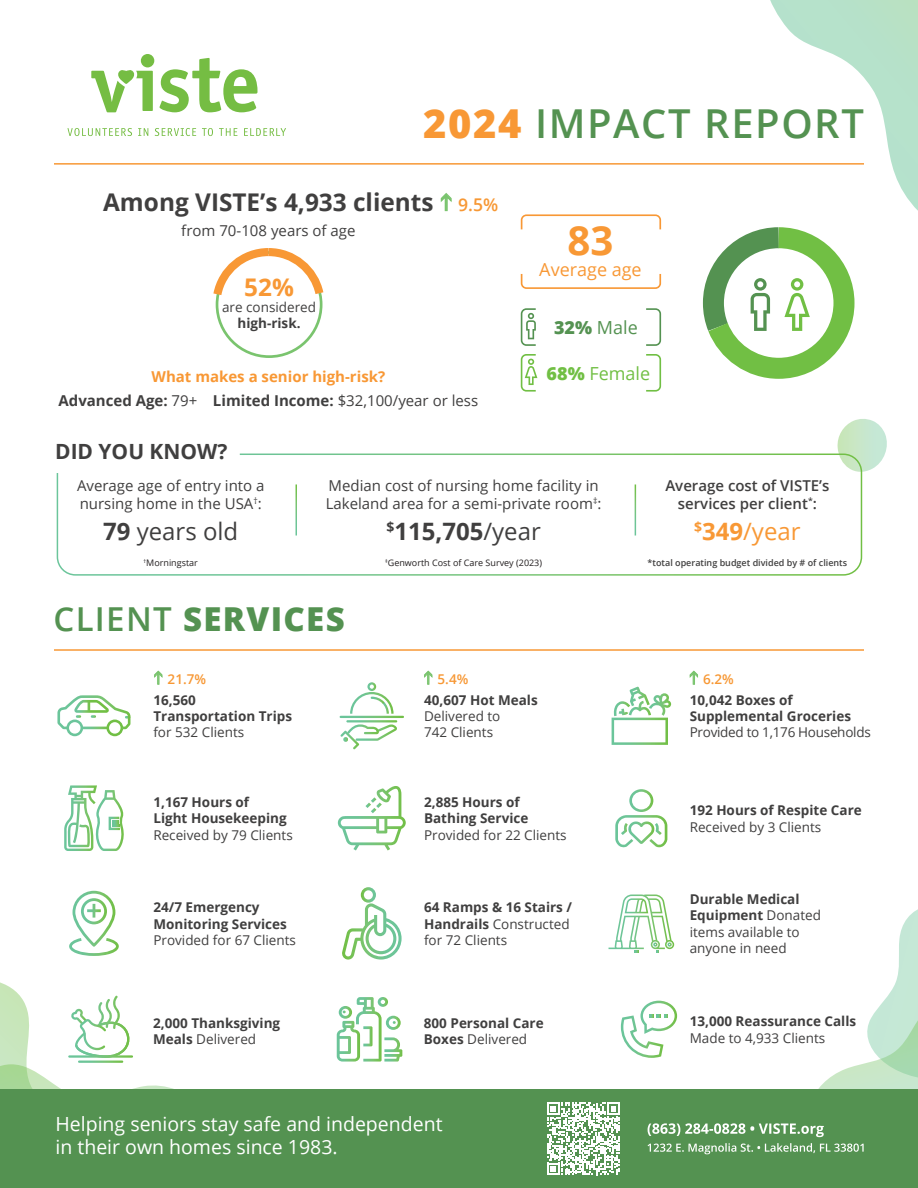
<style>
.page{position:relative;width:918px;height:1188px;background:#fff}
.page>*{position:absolute;margin:0;border:0;box-sizing:border-box;transform-origin:0 0}
.t1{font:700 40.2px "Open Sans";color:#f89835}
.t2{font:600 39.9px "Open Sans";letter-spacing:.04em;color:#549251}
.t3{font:800 33px "Open Sans";letter-spacing:.04em;color:#549251}
.t4{font:700 24.45px "Open Sans";color:#403f3f}
.t5{font:700 24.3px "Open Sans";color:#f89835}
.t6{font:700 24px "Open Sans";color:#403f3f}
.t7{font:24px "Open Sans";color:#403f3f}
.t8{font:24px "Open Sans";color:#f89835}
.t9{font:700 21px "Open Sans";color:#403f3f}
.t10{font:19.5px/23.4px "Open Sans";color:#fff}
.t11{font:18px "Open Sans";color:#f89835}
.t12{font:18px "Open Sans";color:#71bf44}
.t13{font:18px "Open Sans";color:#549251}
.t14{font:600 17.55px "Open Sans";color:#f79835}
.t15{font:15px/18px "Open Sans";color:#403f3f}
.t16{font:700 15px "Open Sans";color:#403f3f}
.t17{font:600 15px "Open Sans";color:#403f3f}
.t18{font:700 15px "Open Sans";color:#f89835}
.t19{font:700 13.5px/16.2px "Open Sans";color:#403f3f}
.t20{font:13.5px/16.2px "Open Sans";color:#403f3f}
.t21{font:13.5px "Open Sans";letter-spacing:-.02em;color:#403f3f}
.t22{font:600 13.5px "Open Sans";color:#f79835}
.t23{font:9px "Open Sans";color:#231f20}
.t24{font:600 9px "Open Sans";color:#403f3f}
.s1{font-weight:800;color:#f89835}
.s2{font-weight:400}
.s3{font-weight:800}
.s4{font-weight:700}
.s5{font-weight:600}
</style>
<div class="page">
<svg style="left:91px;top:54px;width:167px;height:58px"></svg>
<svg style="left:67px;top:128px;width:65px;height:8px"></svg>
<svg style="left:138px;top:128px;width:10px;height:8px"></svg>
<svg style="left:155px;top:128px;width:41px;height:8px"></svg>
<svg style="left:202px;top:128px;width:11px;height:8px"></svg>
<svg style="left:219px;top:128px;width:18px;height:8px"></svg>
<svg style="left:244px;top:128px;width:42px;height:8px"></svg>
<hr style="left:54px;top:163px;width:810px;height:2px;background:#f89835">
<hr style="left:54px;top:649px;width:810px;height:2px;background:#f89835">
<svg style="left:691px;top:0;width:227px;height:379px"></svg>
<svg style="left:521px;top:354px;width:16px;height:38px"></svg>
<svg style="left:646px;top:354px;width:15px;height:38px"></svg>
<svg style="left:521px;top:308px;width:15px;height:38px"></svg>
<svg style="left:646px;top:308px;width:15px;height:38px"></svg>
<svg style="left:521px;top:214px;width:140px;height:15px"></svg>
<svg style="left:521px;top:274px;width:140px;height:15px"></svg>
<svg style="left:837px;top:419px;width:50px;height:53px"></svg>
<svg style="left:56px;top:453px;width:807px;height:123px"></svg>
<svg style="left:213px;top:248px;width:111px;height:56px"></svg>
<svg style="left:64px;top:785px;width:60px;height:66px"></svg>
<svg style="left:338px;top:786px;width:68px;height:65px"></svg>
<svg style="left:615px;top:789px;width:52px;height:59px"></svg>
<svg style="left:69px;top:891px;width:50px;height:65px"></svg>
<svg style="left:342px;top:887px;width:60px;height:73px"></svg>
<svg style="left:337px;top:997px;width:65px;height:65px"></svg>
<svg style="left:0;top:982px;width:235px;height:108px"></svg>
<svg style="left:57px;top:695px;width:73px;height:41px"></svg>
<svg style="left:340px;top:716px;width:64px;height:2px"></svg>
<svg style="left:346px;top:720px;width:51px;height:2px"></svg>
<svg style="left:350px;top:682px;width:44px;height:32px"></svg>
<svg style="left:340px;top:724px;width:57px;height:25px"></svg>
<svg style="left:612px;top:687px;width:59px;height:58px"></svg>
<div style="left:0;top:1090px;width:918px;height:98px;background:#549251"></div>
<svg style="left:547px;top:894px;width:371px;height:281px"></svg>
<p class="t2" style="left:423px;top:96px;width:442px"><span class="s1">2024</span> IMPACT REPORT</p>
<p class="t4" style="left:103px;top:185px;width:332px">Among VISTE’s 4,933 clients</p>
<p class="t15" style="left:181px;top:221px;width:176px">from 70-108 years of age</p>
<p class="t5" style="left:244px;top:270px;width:51px">52%</p>
<p class="t20" style="left:222px;top:299px;width:96px">are considered</p>
<p class="t19" style="left:238px;top:315px;width:65px">high-risk.</p>
<p class="t14" style="left:458px;top:192px;width:41px">9.5%</p>
<p class="t18" style="left:152px;top:366px;width:235px">What makes a senior high-risk?</p>
<p class="t16" style="left:59px;top:390px;width:421px">Advanced Age: <span class="s2">79+</span> Limited Income: <span class="s2">$32,100/year or less</span></p>
<p class="t9" style="left:55px;top:437px;width:174px">DID YOU KNOW?</p>
<p class="t1" style="left:568px;top:212px;width:47px">83</p>
<p class="t11" style="left:539px;top:257px;width:104px">Average age</p>
<p class="t13" style="left:554px;top:315px;width:85px"><span class="s3">32%</span> Male</p>
<p class="t12" style="left:547px;top:361px;width:105px"><span class="s3">68%</span> Female</p>
<p class="t15" style="left:77px;top:477px;width:189px">Average age of entry into a nursing home in the USA<sup>†</sup>:</p>
<p class="t7" style="left:103px;top:515px;width:137px"><span class="s4">79</span> years old</p>
<p class="t23" style="left:144px;top:556px;width:56px"><sup>†</sup>Morningstar</p>
<p class="t15" style="left:326px;top:477px;width:277px">Median cost of nursing home facility in<br>Lakeland area for a semi-private room<sup>‡</sup>:</p>
<p class="t6" style="left:386px;top:515px;width:156px"><sup>$</sup>115,705<span class="s2">/year</span></p>
<p class="t23" style="left:385px;top:556px;width:158px"><sup>‡</sup>Genworth Cost of Care Survey (2023)</p>
<p class="t3" style="left:53px;top:594px;width:293px"><span class="s5">CLIENT</span> SERVICES</p>
<p class="t22" style="left:168px;top:670px;width:40px">21.7%</p>
<p class="t22" style="left:438px;top:670px;width:32px">5.4%</p>
<p class="t19" style="left:153px;top:691px;width:140px">16,560<br>Transportation Trips <span class="s2">for 532 Clients</span></p>
<p class="t19" style="left:424px;top:691px;width:115px">40,607 Hot Meals</p>
<p class="t20" style="left:424px;top:708px;width:78px">Delivered to</p>
<p class="t20" style="left:424px;top:724px;width:71px">742 Clients</p>
<p class="t19" style="left:153px;top:794px;width:97px">1,167 Hours of</p>
<p class="t20" style="left:153px;top:810px;width:141px"><span class="s4">Light Housekeeping<br></span>Received by 79 Clients</p>
<p class="t19" style="left:153px;top:899px;width:108px">24/7 Emergency</p>
<p class="t19" style="left:153px;top:915px;width:135px">Monitoring Services</p>
<p class="t20" style="left:153px;top:931px;width:144px">Provided for 67 Clients</p>
<p class="t19" style="left:153px;top:1015px;width:129px">2,000 Thanksgiving</p>
<p class="t20" style="left:153px;top:1031px;width:105px"><span class="s4">Meals</span> Delivered</p>
<p class="t19" style="left:424px;top:794px;width:97px">2,885 Hours of</p>
<p class="t19" style="left:424px;top:810px;width:106px">Bathing Service</p>
<p class="t20" style="left:424px;top:826px;width:144px">Provided for 22 Clients</p>
<p class="t19" style="left:424px;top:899px;width:150px">64 Ramps &amp; 16 Stairs /<br>Handrails <span class="s2">Constructed for 72 Clients</span></p>
<p class="t19" style="left:424px;top:1015px;width:121px">800 Personal Care</p>
<p class="t20" style="left:424px;top:1031px;width:105px"><span class="s4">Boxes</span> Delivered</p>
<p class="t10" style="left:56px;top:1112px;width:389px">Helping seniors stay safe and independent in their own homes since 1983.</p>
<p class="t17" style="left:665px;top:476px;width:166px">Average cost of VISTE’s</p>
<p class="t17" style="left:678px;top:494px;width:141px">services per client<sup>*</sup>:</p>
<p class="t8" style="left:694px;top:515px;width:108px"><sup>$</sup><span class="s4">349</span>/year</p>
<p class="t24" style="left:648px;top:556px;width:201px">*total operating budget divided by # of clients</p>
<p class="t22" style="left:703px;top:670px;width:32px">6.2%</p>
<p class="t19" style="left:690px;top:691px;width:104px">10,042 Boxes of</p>
<p class="t19" style="left:690px;top:708px;width:163px">Supplemental Groceries</p>
<p class="t21" style="left:690px;top:723px;width:183px">Provided to 1,176 Households</p>
<p class="t19" style="left:690px;top:802px;width:174px">192 Hours of Respite Care<br><span class="s2">Received by 3 Clients</span></p>
<p class="t19" style="left:690px;top:891px;width:111px">Durable Medical</p>
<p class="t20" style="left:690px;top:907px;width:133px"><span class="s4">Equipment</span> Donated items available to anyone in need</p>
<p class="t19" style="left:690px;top:1013px;width:168px">13,000 Reassurance Calls</p>
<p class="t20" style="left:690px;top:1029px;width:137px">Made to 4,933 Clients</p>
</div>
